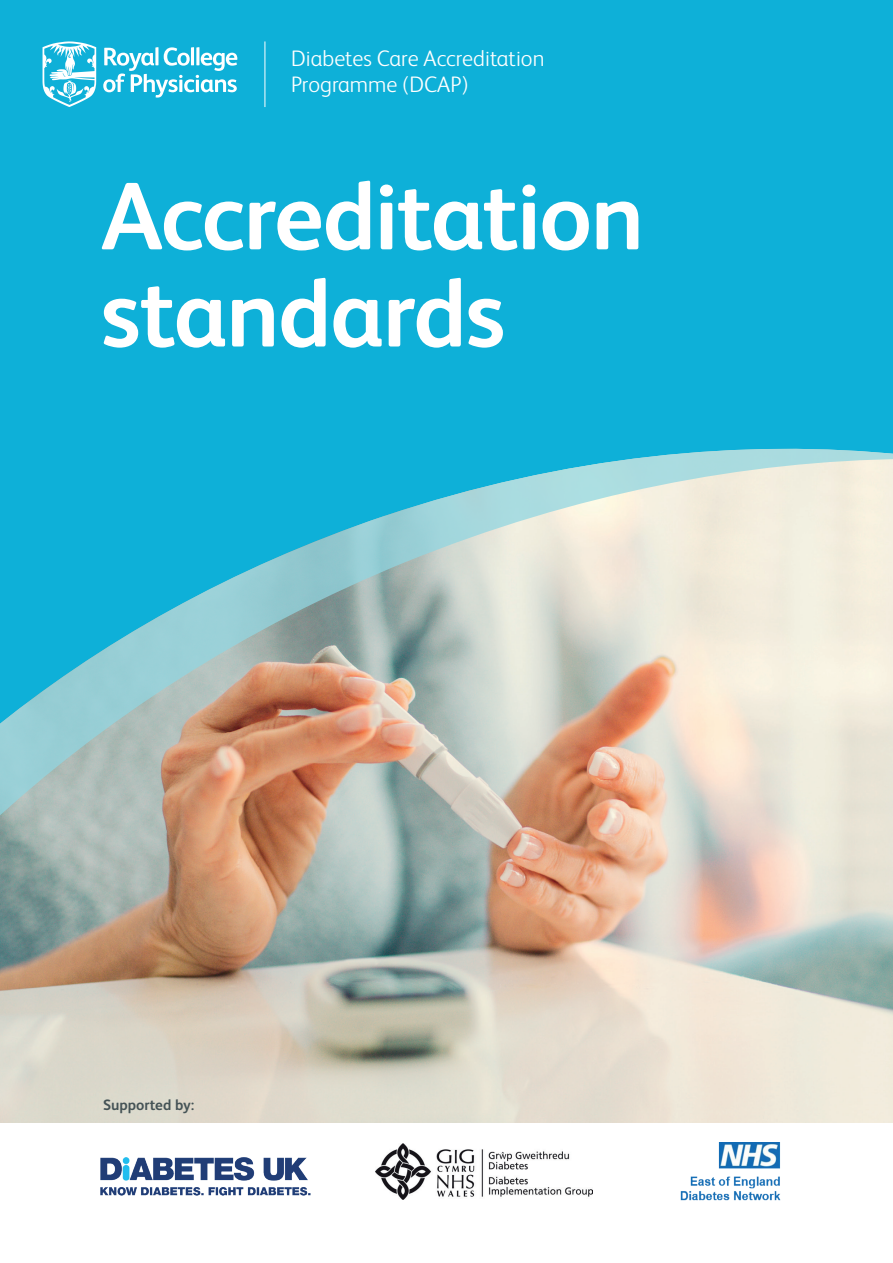
<style>
.page{position:relative;width:893px;height:1263px;background:#fff}
.page>*{position:absolute;margin:0;border:0;box-sizing:border-box;transform-origin:0 0}
.t1{font:700 96px/97.2px "FS Albert";letter-spacing:-.02em;color:#fff}
.t2{font:300 22.5px/26.4px "FS Albert";color:#fff}
.t3{font:700 15px "FS Albert";color:#455356}
</style>
<div class="page">
<img style="left:0;top:827px;width:893px;height:296px">
<div style="left:0;top:0;width:893px;height:447px;background:#0eb0d8"></div>
<svg style="left:0;top:447px;width:893px;height:380px;background:#a5c5c4"></svg>
<svg style="left:103px;top:47px;width:134px;height:51px"></svg>
<svg style="left:43px;top:41px;width:53px;height:66px"></svg>
<hr style="left:265px;top:41px;width:1px;height:66px;background:#fff">
<img style="left:100px;top:1157px;width:211px;height:39px">
<img style="left:376px;top:1144px;width:217px;height:55px">
<img style="left:680px;top:1143px;width:101px;height:57px">
<p class="t2" style="left:291px;top:45px;width:255px">Diabetes Care Accreditation<br>Programme (DCAP)</p>
<h1 class="t1" style="left:101px;top:167px;width:545px">Accreditation standards</h1>
<p class="t3" style="left:103px;top:1096px;width:93px">Supported by:</p>
</div>
